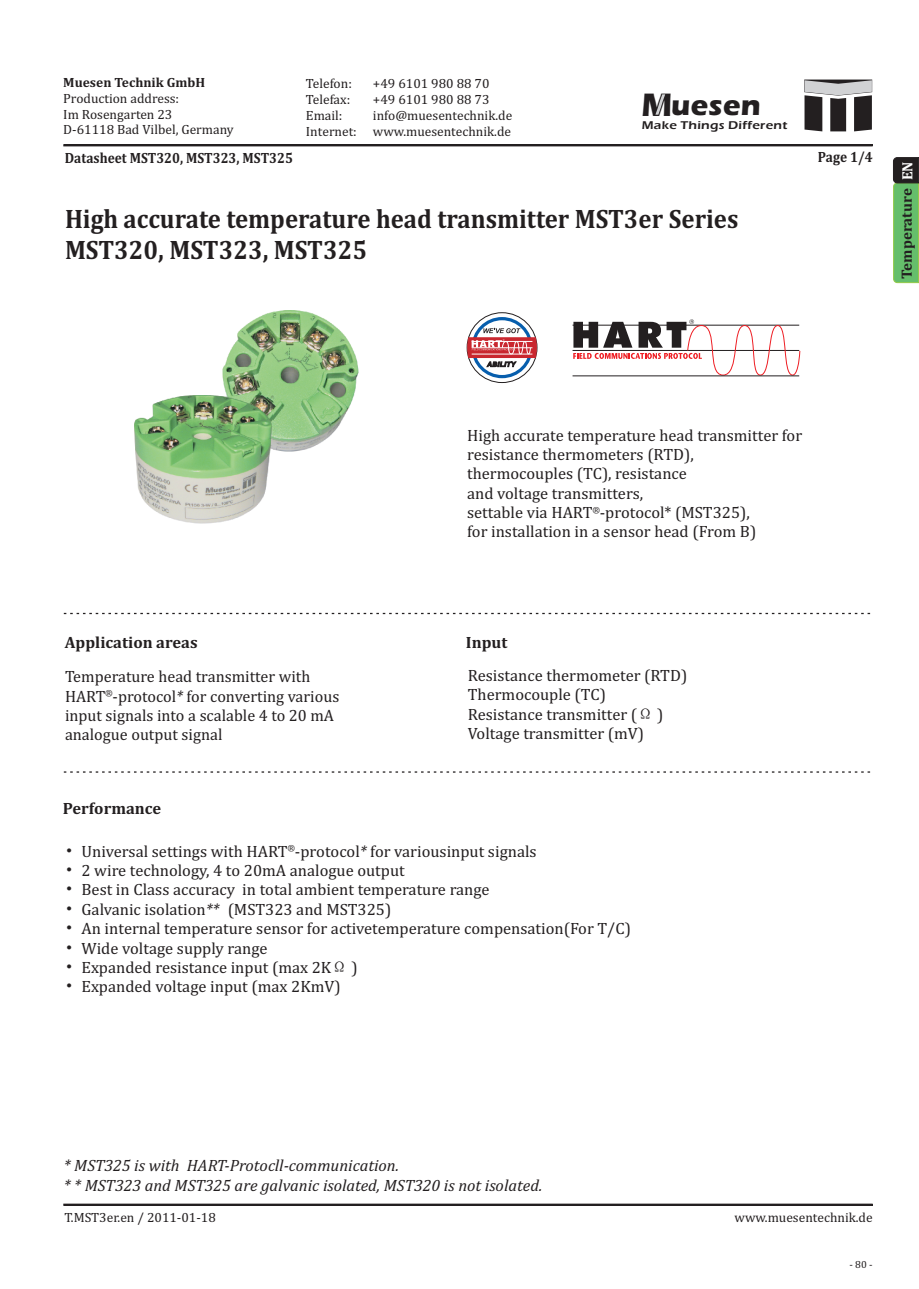
<style>
.page{position:relative;width:919px;height:1289px;background:#fff}
.page>*{position:absolute;margin:0;border:0;box-sizing:border-box;transform-origin:0 0}
.t1{font:700 29.25px "Eras ITC";letter-spacing:.01em;color:#231f20}
.t2{font:700 27px/31.7px "Cambria";color:#231f20;scale:.92 1}
.t3{font:16.5px/19.4px "Cambria";color:#231f20}
.t4{font:italic 16.5px/19.4px "Cambria";color:#231f20}
.t5{font:700 16.5px "Cambria";color:#231f20}
.t6{font:16.5px/19.4px "Sim Sun";color:#231f20;text-align:justify}
.t7{font:700 15px "Cambria";color:#231f20;scale:.89 1}
.t8{font:700 15px "Cambria";color:#231f20}
.t9{font:700 15px "Cambria";color:#231f20;scale:.9 1}
.t10{font:13.5px/15.9px "Cambria";color:#231f20}
.t11{font:700 13.5px "Cambria";color:#231f20}
.t12{font:600 11.7px "Eras ITC";letter-spacing:.025em;color:#231f20;scale:1.15 1}
.t13{font:10.5px "Cambria";color:#231f20}
.t14{font:9px "Cambria";color:#231f20}
.s1{font-size:33.6px}
.s2{color:#fff}
.s3{font-family:"Sim Sun"}
.s4{font-style:italic}
</style>
<div class="page">
<svg style="left:893px;top:157px;width:25px;height:126px;background:#5a9e5b"></svg>
<hr style="left:572px;top:350px;width:227px;height:1px;background:#231f20">
<hr style="left:572px;top:325px;width:227px;height:1px;background:#231f20">
<hr style="left:572px;top:375px;width:227px;height:1px;background:#231f20">
<svg style="left:573px;top:319px;width:227px;height:57px"></svg>
<svg style="left:467px;top:312px;width:70px;height:71px"></svg>
<svg style="left:471px;top:317px;width:61px;height:61px"></svg>
<div style="left:474px;top:320px;width:55px;height:55px;background:#fff;border-radius:50%"></div>
<svg style="left:467px;top:328px;width:70px;height:42px"></svg>
<svg style="left:64px;top:613px;width:807px;height:1px"></svg>
<svg style="left:64px;top:771px;width:807px;height:1px"></svg>
<svg style="left:804px;top:80px;width:68px;height:51px"></svg>
<svg style="left:655px;top:94px;width:10px;height:21px"></svg>
<img style="left:222px;top:310px;width:136px;height:141px">
<img style="left:134px;top:395px;width:139px;height:128px">
<div style="left:64px;top:144px;width:808px;height:2px;border:1px solid #231f20"></div>
<div style="left:64px;top:1203px;width:808px;height:2px;border:1px solid #231f20"></div>
<p class="t11" style="left:63px;top:76px;width:143px">Muesen Technik GmbH</p>
<p class="t10" style="left:63px;top:91px;width:172px">Production address:<br>Im Rosengarten 23<br>D-61118 Bad Vilbel, Germany</p>
<p class="t10" style="left:306px;top:76px;width:52px">Telefon:<br>Telefax:<br>Email:<br>Internet:</p>
<p class="t10" style="left:373px;top:76px;width:141px">+49 6101 980 88 70 +49 6101 980 88 73 info@muesentechnik.de www.muesentechnik.de</p>
<h1 class="t1" style="left:641px;top:95px;width:121px"><span class="s1">M</span>uesen</h1>
<p class="t12" style="left:641px;top:121px;width:128px">Make Things Different</p>
<p class="t7" style="left:65px;top:152px;width:258px">Datasheet MST320, MST323, MST325</p>
<p class="t9" style="left:817px;top:151px;width:62px">Page 1/4</p>
<h2 class="t2" style="left:65px;top:204px;width:733px">High accurate temperature head transmitter MST3er Series<br>MST320, MST323, MST325</h2>
<p class="t8" style="left:900px;top:279px;width:119px;rotate:-90deg">Temperature <span class="s2">EN</span></p>
<p class="t3" style="left:467px;top:426px;width:336px">High accurate temperature head transmitter for resistance thermometers (RTD), thermocouples (TC), resistance<br>and voltage transmitters,<br>settable via HART -protocol (MST325),<br>for installation in a sensor head (From B)</p>
<p class="t3" style="left:664px;top:504px;width:9px">*</p>
<p class="t14" style="left:592px;top:505px;width:9px">®</p>
<p class="t5" style="left:65px;top:635px;width:134px">Application areas</p>
<p class="t5" style="left:466px;top:635px;width:43px">Input</p>
<p class="t3" style="left:468px;top:666px;width:221px">Resistance thermometer (RTD)<br>Thermocouple (TC)<br>Resistance transmitter (<span class="s3">Ω</span> )<br>Voltage transmitter (mV)</p>
<p class="t3" style="left:65px;top:668px;width:276px">Temperature head transmitter with HART -protocol for converting various input signals into a scalable 4 to 20 mA analogue output signal</p>
<p class="t14" style="left:105px;top:688px;width:9px">®</p>
<p class="t4" style="left:176px;top:687px;width:8px">*</p>
<p class="t5" style="left:63px;top:801px;width:100px">Performance</p>
<p class="t3" style="left:81px;top:842px;width:456px;text-indent:-16px"><span class="s3">•</span> Universal settings with HART -protocol for variousinput signals 2 wire technology, 4 to 20mA analogue output<br>Best in Class accuracy in total ambient temperature range Galvanic isolation<span class="s4">**</span></p>
<p class="t14" style="left:287px;top:844px;width:9px">®</p>
<p class="t4" style="left:360px;top:842px;width:8px">*</p>
<p class="t6" style="left:65px;top:860px;width:10px">• • • • • •</p>
<p class="t3" style="left:81px;top:900px;width:551px;text-indent:146px">(MST323 and MST325)<br>An internal temperature sensor for activetemperature compensation(For T/C)<br>Wide voltage supply range<br>Expanded resistance input (max 2K )<br>Expanded voltage input (max 2KmV)</p>
<p class="t6" style="left:331px;top:957px;width:18px">Ω</p>
<p class="t6" style="left:65px;top:976px;width:10px">•</p>
<p class="t4" style="left:64px;top:1157px;width:480px">* MST325 is with HART-Protocll-communication.<br>* * MST323 and MST325 are galvanic isolated, MST320 is not isolated.</p>
<p class="t10" style="left:64px;top:1210px;width:153px">T.MST3er.en / 2011-01-18</p>
<p class="t10" style="left:734px;top:1210px;width:140px">www.muesentechnik.de</p>
<p class="t13" style="left:849px;top:1259px;width:25px">- 80 -</p>
</div>
